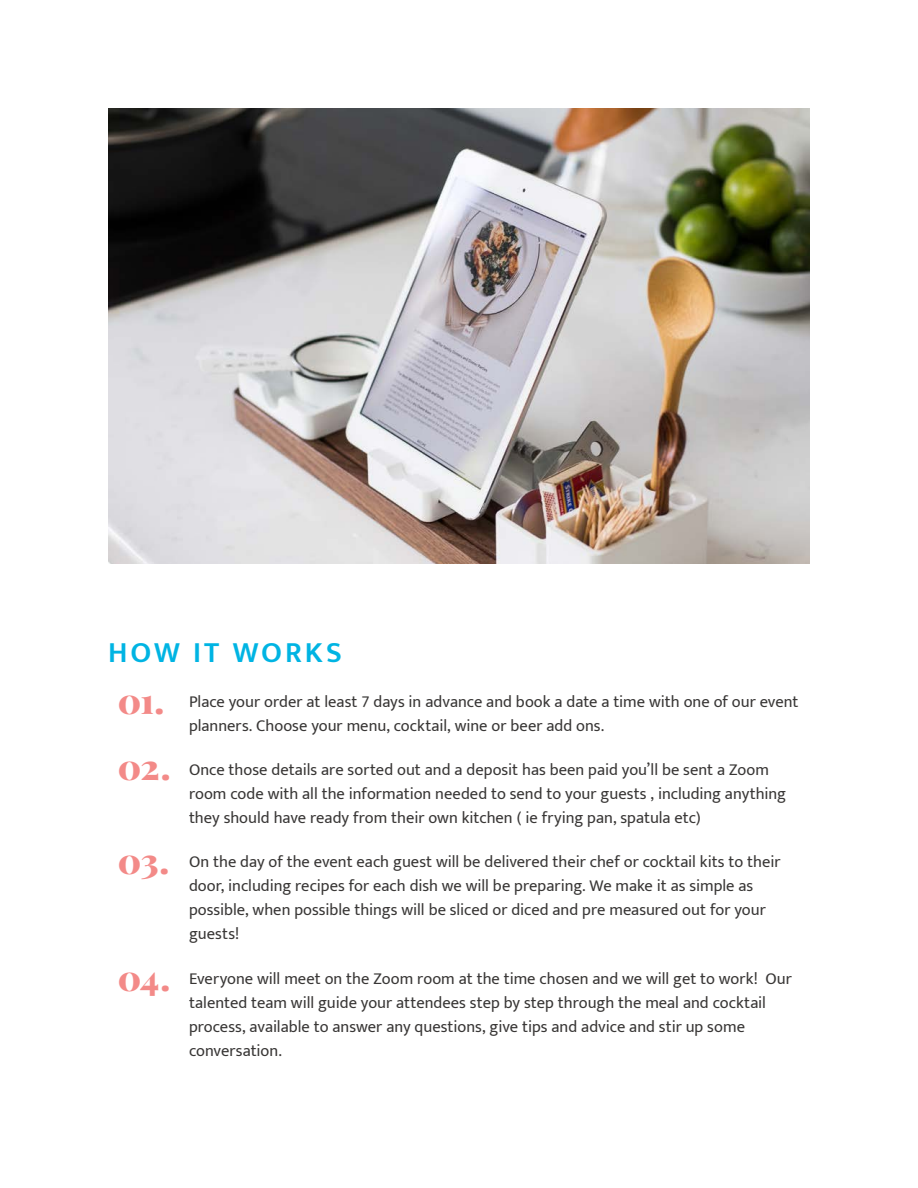
<style>
.page{position:relative;width:918px;height:1188px;background:#fff}
.page>*{position:absolute;margin:0;border:0;box-sizing:border-box;transform-origin:0 0}
.Body_Copy{font:900 34.8px "Playfair Display";letter-spacing:-.02em;color:#f38a88}
.Small_Header{font:600 30px "Mukta";letter-spacing:.1em;color:#00b4e3}
.Body_Copy-2{font:16.5px/24px "Mukta";color:#393736}
</style>
<div class="page">
<img style="left:108px;top:108px;width:702px;height:456px">
<p class="Small_Header" style="left:108px;top:635px;width:236px">HOW IT WORKS</p>
<p class="Body_Copy-2" style="left:189px;top:689px;width:611px">Place your order at least 7 days in advance and book a date a time with one of our event planners. Choose your menu, cocktail, wine or beer add ons.</p>
<p class="Body_Copy-2" style="left:189px;top:757px;width:599px">Once those details are sorted out and a deposit has been paid you’ll be sent a Zoom room code with all the information needed to send to your guests , including anything they should have ready from their own kitchen ( ie frying pan, spatula etc)</p>
<p class="Body_Copy-2" style="left:189px;top:850px;width:593px">On the day of the event each guest will be delivered their chef or cocktail kits to their door, including recipes for each dish we will be preparing. We make it as simple as possible, when possible things will be sliced or diced and pre measured out for your guests!</p>
<p class="Body_Copy-2" style="left:189px;top:966px;width:605px">Everyone will meet on the Zoom room at the time chosen and we will get to work! Our talented team will guide your attendees step by step through the meal and cocktail process, available to answer any questions, give tips and advice and stir up some conversation.</p>
<p class="Body_Copy" style="left:118px;top:679px;width:48px">01.</p>
<p class="Body_Copy" style="left:118px;top:745px;width:54px">02.</p>
<p class="Body_Copy" style="left:118px;top:839px;width:53px">03.</p>
<p class="Body_Copy" style="left:118px;top:955px;width:54px">04.</p>
</div>
